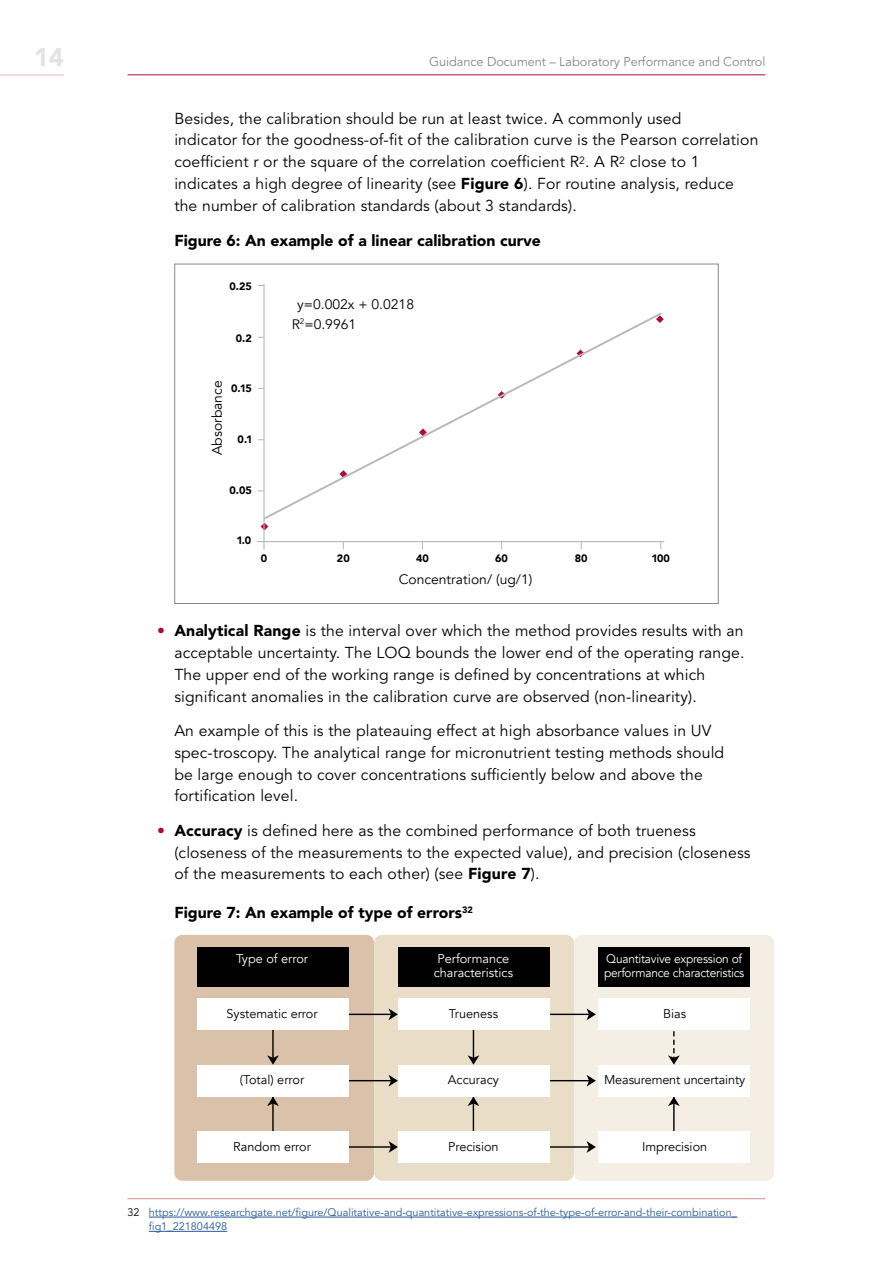
<style>
.page{position:relative;width:893px;height:1263px;background:#fff}
.page>*{position:absolute;margin:0;border:0;box-sizing:border-box;transform-origin:0 0}
.t1{font:900 25.5px "Avenir";color:#e3e3e3}
.t2{font:15.75px/21.8px "Avenir";letter-spacing:.01em;color:#000}
.t3{font:900 15.75px "Avenir";color:#000}
.t4{font:13.8px/19.6px "Avenir";color:#000}
.t5{font:12.75px "Avenir";color:#000}
.t6{font:12.75px "Avenir";letter-spacing:-.005em;color:#878787}
.t7{font:12.75px/14.1px "Avenir";color:#fff}
.t8{font:12.3px/14.1px "Avenir";letter-spacing:-.02em;color:#fff}
.t9{font:10.8px/14.2px "Avenir";color:#275b9b}
.t10{font:900 10.65px "Avenir";color:#000}
.s1{font-weight:900}
.s2{color:#b10933}
.s3{color:#000}
</style>
<div class="page">
<hr style="left:128px;top:75px;width:637px;height:1px;background:#b10933">
<hr style="left:0;top:75px;width:64px;height:1px;background:#e9bab7">
<hr style="left:128px;top:1198px;width:637px;height:1px;background:#d98c89">
<hr style="left:149px;top:1217px;width:588px;height:1px;background:#275b9b">
<hr style="left:149px;top:1231px;width:78px;height:1px;background:#275b9b">
<hr style="left:257px;top:541px;width:407px;height:1px;background:#b9b8b8">
<svg style="left:261px;top:523px;width:7px;height:7px"></svg>
<svg style="left:262px;top:312px;width:401px;height:207px"></svg>
<hr style="left:263px;top:284px;width:2px;height:265px;background:#b9b8b8">
<div style="left:174px;top:935px;width:200px;height:246px;background:#dac2aa;border-radius:8px"></div>
<div style="left:374px;top:935px;width:200px;height:246px;background:#e9ddc8;border-radius:8px"></div>
<div style="left:574px;top:935px;width:200px;height:246px;background:#f4eee4;border-radius:8px"></div>
<div style="left:598px;top:946px;width:152px;height:40px;background:#000"></div>
<div style="left:398px;top:946px;width:152px;height:40px;background:#000"></div>
<div style="left:197px;top:946px;width:152px;height:40px;background:#000"></div>
<hr style="left:348px;top:1014px;width:45px;height:1px;background:#000">
<svg style="left:389px;top:1009px;width:9px;height:11px"></svg>
<hr style="left:546px;top:1014px;width:45px;height:1px;background:#000">
<svg style="left:587px;top:1009px;width:9px;height:11px"></svg>
<hr style="left:348px;top:1080px;width:45px;height:1px;background:#000">
<svg style="left:389px;top:1075px;width:9px;height:11px"></svg>
<hr style="left:546px;top:1080px;width:45px;height:1px;background:#000">
<svg style="left:587px;top:1075px;width:9px;height:11px"></svg>
<hr style="left:348px;top:1146px;width:45px;height:2px;background:#000">
<svg style="left:389px;top:1141px;width:9px;height:12px"></svg>
<hr style="left:546px;top:1146px;width:45px;height:2px;background:#000">
<svg style="left:587px;top:1141px;width:9px;height:12px"></svg>
<svg style="left:668px;top:1031px;width:12px;height:34px"></svg>
<hr style="left:473px;top:1015px;width:1px;height:45px;background:#000">
<svg style="left:468px;top:1055px;width:11px;height:10px"></svg>
<hr style="left:272px;top:1015px;width:2px;height:45px;background:#000">
<svg style="left:267px;top:1055px;width:12px;height:10px"></svg>
<hr style="left:272px;top:1096px;width:2px;height:45px;background:#000">
<svg style="left:267px;top:1097px;width:12px;height:9px"></svg>
<hr style="left:473px;top:1096px;width:1px;height:45px;background:#000">
<svg style="left:467px;top:1097px;width:12px;height:9px"></svg>
<hr style="left:673px;top:1096px;width:2px;height:45px;background:#000">
<svg style="left:668px;top:1097px;width:12px;height:9px"></svg>
<div style="left:197px;top:1065px;width:152px;height:32px;background:#fff"></div>
<div style="left:197px;top:1131px;width:152px;height:32px;background:#fff"></div>
<div style="left:197px;top:998px;width:152px;height:32px;background:#fff"></div>
<div style="left:398px;top:1065px;width:152px;height:32px;background:#fff"></div>
<div style="left:398px;top:1131px;width:152px;height:32px;background:#fff"></div>
<div style="left:398px;top:998px;width:152px;height:32px;background:#fff"></div>
<div style="left:598px;top:998px;width:152px;height:32px;background:#fff"></div>
<div style="left:598px;top:1065px;width:152px;height:32px;background:#fff"></div>
<div style="left:598px;top:1131px;width:152px;height:32px;background:#fff"></div>
<h1 class="t1" style="left:34px;top:42px;width:32px">14</h1>
<p class="t6" style="left:429px;top:54px;width:338px">Guidance Document – Laboratory Performance and Control</p>
<p class="t2" style="left:174px;top:108px;width:586px">Besides, the calibration should be run at least twice. A commonly used<br>indicator for the goodness-of-fit of the calibration curve is the Pearson correlation coefficient r or the square of the correlation coefficient R<sup>2</sup>. A R<sup>2</sup> close to 1 indicates a high degree of linearity (see <span class="s1">Figure 6</span>). For routine analysis, reduce the number of calibration standards (about 3 standards).</p>
<p class="t3" style="left:174px;top:231px;width:368px">Figure 6: An example of a linear calibration curve</p>
<p class="t10" style="left:230px;top:277px;width:24px">0.25</p>
<p class="t10" style="left:236px;top:329px;width:18px">0.2</p>
<p class="t4" style="left:207px;top:455px;width:76px;rotate:-90deg">Absorbance</p>
<p class="t10" style="left:231px;top:379px;width:22px">0.15</p>
<p class="t10" style="left:238px;top:430px;width:16px">0.1</p>
<p class="t10" style="left:230px;top:482px;width:24px">0.05</p>
<p class="t10" style="left:236px;top:532px;width:16px">1.0</p>
<p class="t10" style="left:261px;top:550px;width:8px">0</p>
<p class="t4" style="left:292px;top:295px;width:124px;text-indent:5px">y=0.002x + 0.0218<br>R<sup>2</sup>=0.9961</p>
<p class="t10" style="left:337px;top:550px;width:14px">20</p>
<p class="t10" style="left:416px;top:550px;width:14px">40</p>
<p class="t10" style="left:495px;top:550px;width:14px">60</p>
<p class="t10" style="left:575px;top:550px;width:14px">80</p>
<p class="t10" style="left:652px;top:550px;width:20px">100</p>
<p class="t4" style="left:399px;top:570px;width:135px">Concentration/ (ug/1)</p>
<p class="t2" style="left:174px;top:620px;width:572px;text-indent:-17px"><span class="s2">•</span> <span class="s1">Analytical Range</span> is the interval over which the method provides results with an acceptable uncertainty. The LOQ bounds the lower end of the operating range.<br>The upper end of the working range is defined by concentrations at which significant anomalies in the calibration curve are observed (non-linearity).</p>
<p class="t2" style="left:174px;top:720px;width:551px">An example of this is the plateauing effect at high absorbance values in UV spec-troscopy. The analytical range for micronutrient testing methods should be large enough to cover concentrations sufficiently below and above the fortification level.</p>
<p class="t2" style="left:174px;top:820px;width:578px;text-indent:-17px"><span class="s2">•</span> <span class="s1">Accuracy</span> is defined here as the combined performance of both trueness (closeness of the measurements to the expected value), and precision (closeness of the measurements to each other) (see <span class="s1">Figure 7</span>).</p>
<p class="t3" style="left:174px;top:903px;width:300px">Figure 7: An example of type of errors<sup>32</sup></p>
<p class="t7" style="left:236px;top:952px;width:74px">Type of error</p>
<p class="t7" style="left:434px;top:952px;width:81px">Performance characteristics</p>
<p class="t8" style="left:604px;top:952px;width:142px">Quantitavive expression of performance characteristics</p>
<p class="t5" style="left:227px;top:1006px;width:93px">Systematic error</p>
<p class="t5" style="left:449px;top:1006px;width:51px">Trueness</p>
<p class="t5" style="left:663px;top:1006px;width:25px">Bias</p>
<p class="t5" style="left:240px;top:1072px;width:66px">(Total) error</p>
<p class="t5" style="left:448px;top:1072px;width:53px">Accuracy</p>
<p class="t5" style="left:604px;top:1072px;width:143px">Measurement uncertainty</p>
<p class="t5" style="left:233px;top:1139px;width:79px">Random error</p>
<p class="t5" style="left:448px;top:1139px;width:52px">Precision</p>
<p class="t5" style="left:642px;top:1139px;width:67px">Imprecision</p>
<p class="t9" style="left:149px;top:1205px;width:590px;text-indent:-21px"><span class="s3">32</span> https://www.researchgate.net/figure/Qualitative-and-quantitative-expressions-of-the-type-of-error-and-their-combination_ fig1_221804498</p>
</div>
